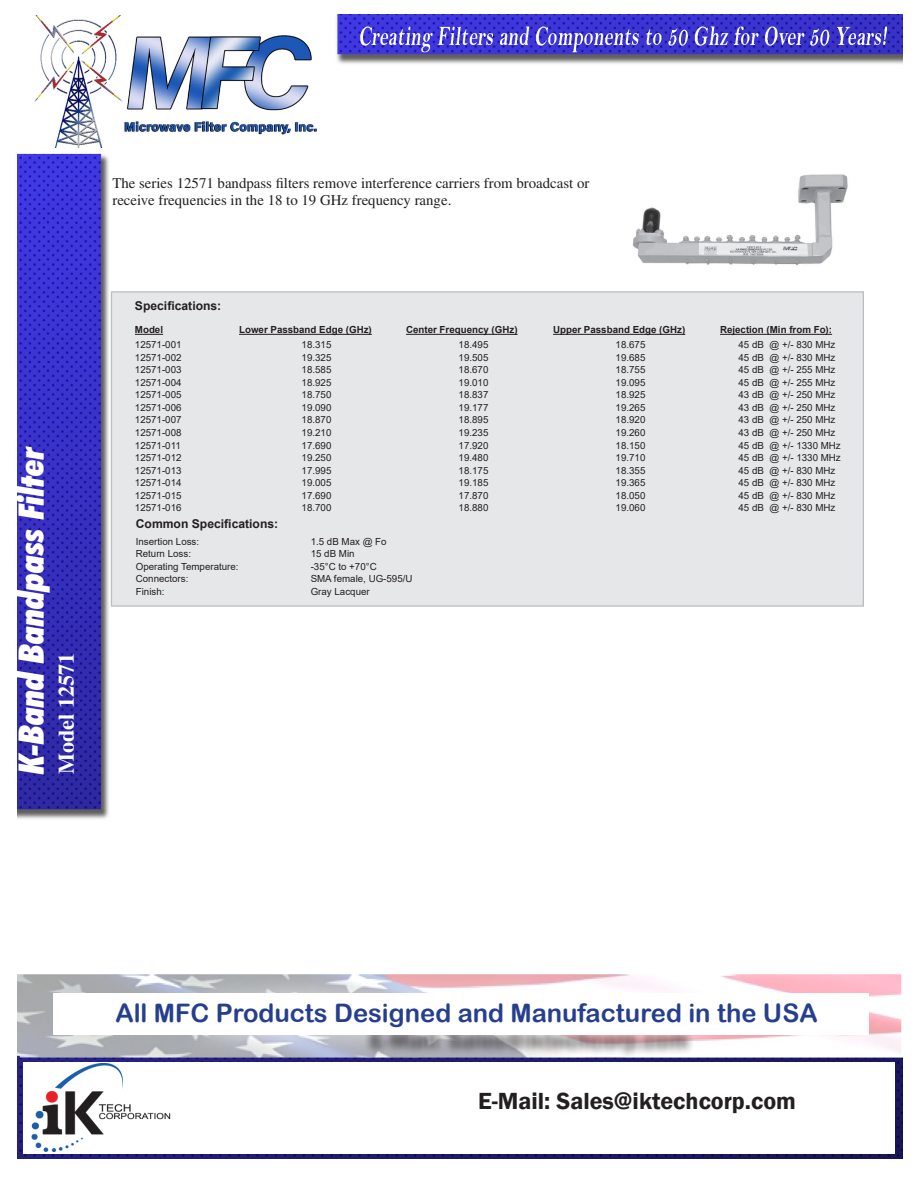
<style>
.page{position:relative;width:918px;height:1188px;background:#fff}
.page>*{position:absolute;margin:0;border:0;box-sizing:border-box;transform-origin:0 0}
.Paragraph_Style_1{font:italic 900 condensed 34.95px "Futura BT";color:#fff}
.t1{font:25.5px "Arial Rounded MT Bold";color:#253f8e}
.t2{font:600 24px "Franklin Gothic";color:#231f20}
.Paragraph_Style_1-2{font:700 22.2px "Times";color:#fff}
.t3{font:14.85px/17.9px "Times";color:#231f20}
.t4{font:700 12.15px "Arial";color:#231f20}
.t5{font:9.75px "Arial";color:#231f20}
.t6{font:700 9.75px "Arial";color:#231f20}
</style>
<div class="page">
<img style="left:18px;top:14px;width:885px;height:1145px">
<img style="left:18px;top:16px;width:312px;height:131px">
<div style="left:24px;top:1062px;width:871px;height:92px;background:#fff"></div>
<div style="left:364px;top:1025px;width:331px;height:35px;background:#231f20;opacity:.75"></div>
<div style="left:54px;top:993px;width:815px;height:42px;background:#fff"></div>
<img style="left:31px;top:1063px;width:140px;height:89px">
<div style="left:111px;top:291px;width:753px;height:316px;background:#e6e7e9;border:1px solid #bcbdc0"></div>
<svg style="left:135px;top:334px;width:28px;height:1px"></svg>
<hr style="left:239px;top:334px;width:133px;height:1px;background:#231f20">
<hr style="left:406px;top:334px;width:112px;height:1px;background:#231f20">
<hr style="left:553px;top:334px;width:132px;height:1px;background:#231f20">
<hr style="left:720px;top:334px;width:112px;height:1px;background:#231f20">
<img style="left:621px;top:170px;width:237px;height:101px">
<p class="Paragraph_Style_1" style="left:10px;top:774px;width:330px;rotate:-90deg">K-Band Bandpass Filter</p>
<p class="Paragraph_Style_1-2" style="left:53px;top:774px;width:123px;rotate:-90deg">Model 12571</p>
<p class="t3" style="left:112px;top:174px;width:479px">The series 12571 bandpass filters remove interference carriers from broadcast or receive frequencies in the 18 to 19 GHz frequency range.</p>
<p class="t4" style="left:135px;top:297px;width:88px">Specifications:</p>
<p class="t6" style="left:135px;top:323px;width:30px">Model</p>
<p class="t6" style="left:239px;top:323px;width:134px">Lower Passband Edge (GHz)</p>
<p class="t6" style="left:406px;top:323px;width:113px">Center Frequency (GHz)</p>
<p class="t6" style="left:553px;top:323px;width:134px">Upper Passband Edge (GHz)</p>
<p class="t6" style="left:720px;top:323px;width:114px">Rejection (Min from Fo):</p>
<p class="t5" style="left:135px;top:338px;width:48px">12571-001</p>
<p class="t5" style="left:302px;top:338px;width:31px">18.315</p>
<p class="t5" style="left:459px;top:338px;width:31px">18.495</p>
<p class="t5" style="left:616px;top:338px;width:31px">18.675</p>
<p class="t5" style="left:739px;top:338px;width:98px">45 dB @ +/- 830 MHz</p>
<p class="t5" style="left:135px;top:351px;width:48px">12571-002</p>
<p class="t5" style="left:302px;top:351px;width:31px">19.325</p>
<p class="t5" style="left:459px;top:351px;width:31px">19.505</p>
<p class="t5" style="left:616px;top:351px;width:31px">19.685</p>
<p class="t5" style="left:739px;top:351px;width:98px">45 dB @ +/- 830 MHz</p>
<p class="t5" style="left:135px;top:363px;width:48px">12571-003</p>
<p class="t5" style="left:302px;top:363px;width:31px">18.585</p>
<p class="t5" style="left:459px;top:363px;width:31px">18.670</p>
<p class="t5" style="left:616px;top:363px;width:31px">18.755</p>
<p class="t5" style="left:739px;top:363px;width:98px">45 dB @ +/- 255 MHz</p>
<p class="t5" style="left:135px;top:376px;width:48px">12571-004</p>
<p class="t5" style="left:302px;top:376px;width:31px">18.925</p>
<p class="t5" style="left:459px;top:376px;width:31px">19.010</p>
<p class="t5" style="left:616px;top:376px;width:31px">19.095</p>
<p class="t5" style="left:739px;top:376px;width:98px">45 dB @ +/- 255 MHz</p>
<p class="t5" style="left:135px;top:388px;width:48px">12571-005</p>
<p class="t5" style="left:302px;top:388px;width:31px">18.750</p>
<p class="t5" style="left:459px;top:388px;width:31px">18.837</p>
<p class="t5" style="left:616px;top:388px;width:31px">18.925</p>
<p class="t5" style="left:739px;top:388px;width:98px">43 dB @ +/- 250 MHz</p>
<p class="t5" style="left:135px;top:401px;width:48px">12571-006</p>
<p class="t5" style="left:302px;top:401px;width:31px">19.090</p>
<p class="t5" style="left:459px;top:401px;width:31px">19.177</p>
<p class="t5" style="left:616px;top:401px;width:31px">19.265</p>
<p class="t5" style="left:739px;top:401px;width:98px">43 dB @ +/- 250 MHz</p>
<p class="t5" style="left:135px;top:413px;width:48px">12571-007</p>
<p class="t5" style="left:302px;top:413px;width:31px">18.870</p>
<p class="t5" style="left:459px;top:413px;width:31px">18.895</p>
<p class="t5" style="left:616px;top:413px;width:31px">18.920</p>
<p class="t5" style="left:739px;top:413px;width:98px">43 dB @ +/- 250 MHz</p>
<p class="t5" style="left:135px;top:426px;width:48px">12571-008</p>
<p class="t5" style="left:302px;top:426px;width:31px">19.210</p>
<p class="t5" style="left:459px;top:426px;width:31px">19.235</p>
<p class="t5" style="left:616px;top:426px;width:31px">19.260</p>
<p class="t5" style="left:739px;top:426px;width:98px">43 dB @ +/- 250 MHz</p>
<p class="t5" style="left:135px;top:438px;width:47px">12571-011</p>
<p class="t5" style="left:302px;top:438px;width:31px">17.690</p>
<p class="t5" style="left:459px;top:438px;width:31px">17.920</p>
<p class="t5" style="left:616px;top:438px;width:31px">18.150</p>
<p class="t5" style="left:739px;top:438px;width:104px">45 dB @ +/- 1330 MHz</p>
<p class="t5" style="left:135px;top:451px;width:48px">12571-012</p>
<p class="t5" style="left:302px;top:451px;width:31px">19.250</p>
<p class="t5" style="left:459px;top:451px;width:31px">19.480</p>
<p class="t5" style="left:616px;top:451px;width:31px">19.710</p>
<p class="t5" style="left:739px;top:451px;width:104px">45 dB @ +/- 1330 MHz</p>
<p class="t5" style="left:135px;top:464px;width:48px">12571-013</p>
<p class="t5" style="left:302px;top:464px;width:31px">17.995</p>
<p class="t5" style="left:459px;top:464px;width:31px">18.175</p>
<p class="t5" style="left:616px;top:464px;width:31px">18.355</p>
<p class="t5" style="left:739px;top:464px;width:98px">45 dB @ +/- 830 MHz</p>
<p class="t5" style="left:135px;top:476px;width:48px">12571-014</p>
<p class="t5" style="left:302px;top:476px;width:31px">19.005</p>
<p class="t5" style="left:459px;top:476px;width:31px">19.185</p>
<p class="t5" style="left:616px;top:476px;width:31px">19.365</p>
<p class="t5" style="left:739px;top:476px;width:98px">45 dB @ +/- 830 MHz</p>
<p class="t5" style="left:135px;top:489px;width:48px">12571-015</p>
<p class="t5" style="left:302px;top:489px;width:31px">17.690</p>
<p class="t5" style="left:459px;top:489px;width:31px">17.870</p>
<p class="t5" style="left:616px;top:489px;width:31px">18.050</p>
<p class="t5" style="left:739px;top:489px;width:98px">45 dB @ +/- 830 MHz</p>
<p class="t5" style="left:135px;top:501px;width:48px">12571-016</p>
<p class="t5" style="left:302px;top:501px;width:31px">18.700</p>
<p class="t5" style="left:459px;top:501px;width:31px">18.880</p>
<p class="t5" style="left:616px;top:501px;width:31px">19.060</p>
<p class="t5" style="left:739px;top:501px;width:98px">45 dB @ +/- 830 MHz</p>
<p class="t4" style="left:136px;top:515px;width:144px">Common Specifications:</p>
<p class="t5" style="left:136px;top:535px;width:65px">Insertion Loss:</p>
<p class="t5" style="left:311px;top:535px;width:78px">1.5 dB Max @ Fo</p>
<p class="t5" style="left:136px;top:547px;width:57px">Return Loss:</p>
<p class="t5" style="left:311px;top:547px;width:45px">15 dB Min</p>
<p class="t5" style="left:136px;top:560px;width:104px">Operating Temperature:</p>
<p class="t5" style="left:311px;top:560px;width:68px">-35°C to +70°C</p>
<p class="t5" style="left:136px;top:572px;width:54px">Connectors:</p>
<p class="t5" style="left:311px;top:572px;width:103px">SMA female, UG-595/U</p>
<p class="t5" style="left:136px;top:585px;width:30px">Finish:</p>
<p class="t5" style="left:311px;top:585px;width:61px">Gray Lacquer</p>
<h2 class="t1" style="left:115px;top:998px;width:704px">All MFC Products Designed and Manufactured in the USA</h2>
<h3 class="t2" style="left:478px;top:1086px;width:319px">E-Mail: Sales@iktechcorp.com</h3>
</div>
